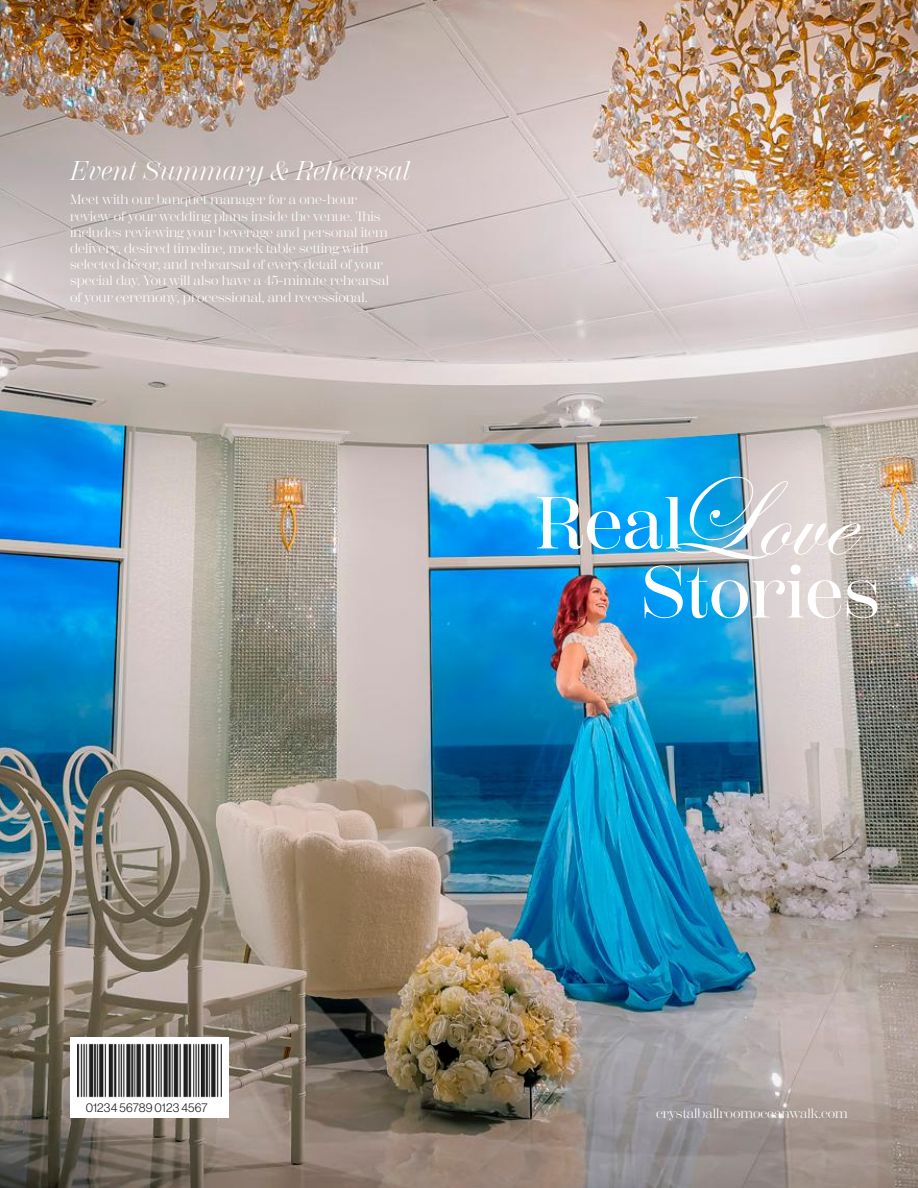
<style>
.page{position:relative;width:918px;height:1188px;background:#fff}
.page>*{position:absolute;margin:0;border:0;box-sizing:border-box;transform-origin:0 0}
.t1{font:500 73.5px/69.2px "Scotch Display";color:#fff}
.t2{font:italic 27px "Scotch Display";color:#fff}
.t3{font:13.5px/16.2px "Scotch Display";color:#fff}
.t4{font:12px "N Haas Grotesk DS Pro 45 Lt";letter-spacing:.015em;color:#231f20}
.s1{font-family:"Edwardian Script ITC";font-weight:400;font-size:114px}
</style>
<div class="page">
<img style="left:0;top:0;width:918px;height:1188px">
<div style="left:70px;top:1037px;width:159px;height:81px;background:#fff"></div>
<img style="left:78px;top:1043px;width:143px;height:55px">
<h2 class="t2" style="left:70px;top:155px;width:341px">Event Summary &amp; Rehearsal</h2>
<p class="t3" style="left:70px;top:192px;width:320px">Meet with our banquet manager for a one-hour review of your wedding plans inside the venue. This includes reviewing your beverage and personal item delivery, desired timeline, mock table setting with selected décor, and rehearsal of every detail of your special day. You will also have a 45-minute rehearsal of your ceremony, processional, and recessional.</p>
<h1 class="t1" style="left:641px;top:489px;width:241px;text-indent:-106px">Real<span class="s1">Love<br></span>Stories</h1>
<p class="t4" style="left:86px;top:1101px;width:123px">01234 56789 0123 4567</p>
<p class="t3" style="left:656px;top:1105px;width:193px">crystalballroomoceanwalk.com</p>
</div>
